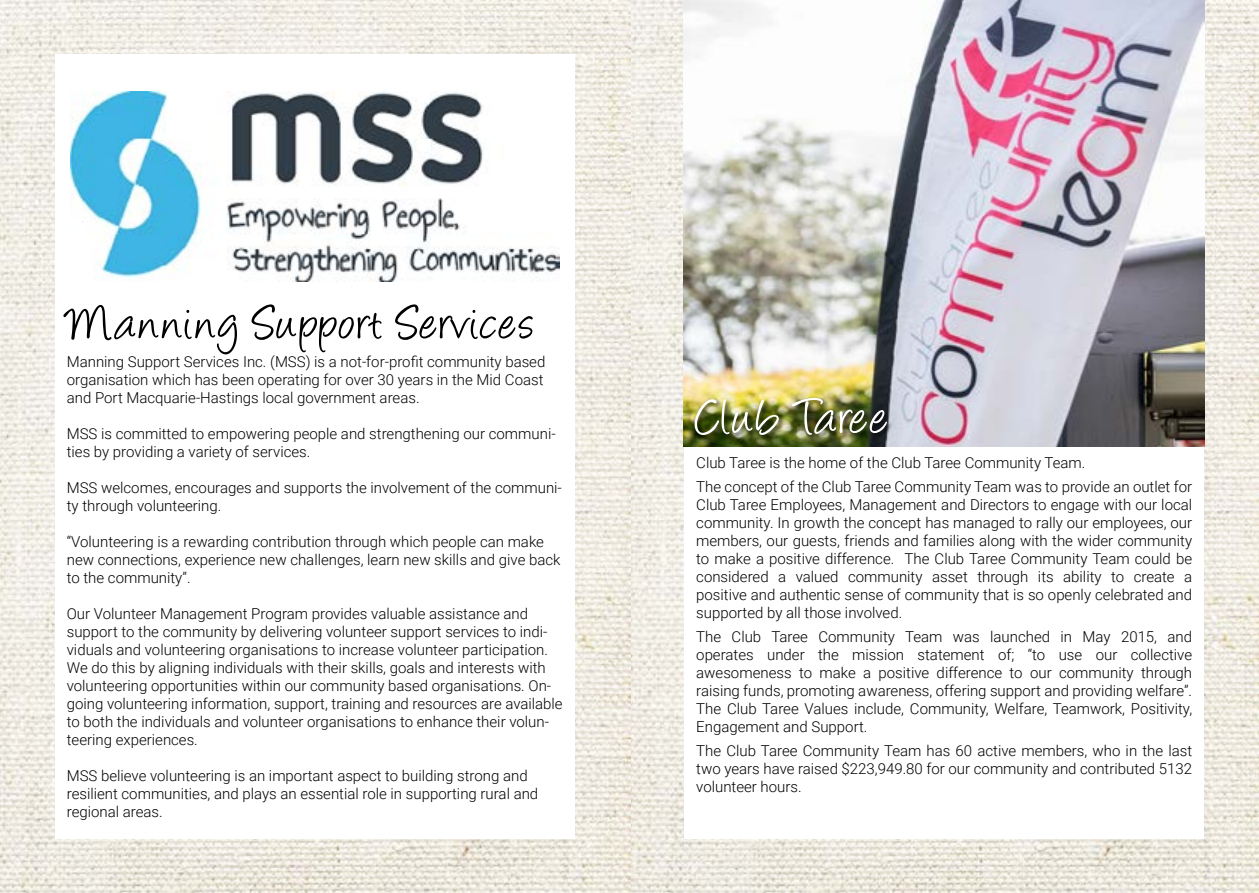
<style>
.page{position:relative;width:1259px;height:893px;background:#fff}
.page>*{position:absolute;margin:0;border:0;box-sizing:border-box;transform-origin:0 0}
.t1{font:57px "Angelina";letter-spacing:.04em;color:#fff}
.t2{font:55.5px "Angelina";letter-spacing:.04em;color:#000}
.t3{font:300 15px/18px "Roboto";color:#000}
</style>
<div class="page">
<img style="left:0;top:0;width:1259px;height:893px">
<div style="left:55px;top:55px;width:520px;height:784px;background:#fff"></div>
<div style="left:683px;top:334px;width:520px;height:505px;background:#fff"></div>
<img style="left:683px;top:0;width:522px;height:446px">
<img style="left:70px;top:91px;width:489px;height:191px">
<div style="left:693px;top:397px;width:199px;height:43px;background:#000;opacity:.75"></div>
<h2 class="t2" style="left:67px;top:300px;width:469px">Manning Support Services</h2>
<p class="t3" style="left:67px;top:352px;width:480px">Manning Support Services Inc. (MSS) is a not-for-profit community based organisation which has been operating for over 30 years in the Mid Coast and Port Macquarie-Hastings local government areas.</p>
<p class="t3" style="left:67px;top:424px;width:490px">MSS is committed to empowering people and strengthening our communi&shy;ties by providing a variety of services.</p>
<p class="t3" style="left:67px;top:478px;width:496px">MSS welcomes, encourages and supports the involvement of the communi&shy;ty through volunteering.</p>
<p class="t3" style="left:67px;top:532px;width:495px">“Volunteering is a rewarding contribution through which people can make new connections, experience new challenges, learn new skills and give back to the community”.</p>
<p class="t3" style="left:67px;top:604px;width:497px">Our Volunteer Management Program provides valuable assistance and support to the community by delivering volunteer support services to indi&shy;viduals and volunteering organisations to increase volunteer participation.<br>We do this by aligning individuals with their skills, goals and interests with volunteering opportunities within our community based organisations. On&shy;going volunteering information, support, training and resources are available to both the individuals and volunteer organisations to enhance their volun&shy;teering experiences.</p>
<p class="t3" style="left:67px;top:766px;width:473px">MSS believe volunteering is an important aspect to building strong and resilient communities, and plays an essential role in supporting rural and regional areas.</p>
<h1 class="t1" style="left:696px;top:393px;width:193px">Club Taree</h1>
<p class="t3" style="left:696px;top:450px;width:497px;line-height:24px">Club Taree is the home of the Club Taree Community Team.<br>The concept of the Club Taree Community Team was to provide an outlet for</p>
<p class="t3" style="left:696px;top:495px;width:497px;text-align:justify">Club Taree Employees, Management and Directors to engage with our local community. In growth the concept has managed to rally our employees, our members, our guests, friends and families along with the wider community to make a positive difference. The Club Taree Community Team could be considered a valued community asset through its ability to create a positive and authentic sense of community that is so openly celebrated and supported by all those involved.</p>
<p class="t3" style="left:696px;top:627px;width:497px;text-align:justify">The Club Taree Community Team was launched in May 2015, and operates under the mission statement of; “to use our collective awesomeness to make a positive difference to our community through raising funds, promoting awareness, offering support and providing welfare”.<br>The Club Taree Values include, Community, Welfare, Teamwork, Positivity, Engagement and Support.</p>
<p class="t3" style="left:696px;top:741px;width:497px;text-align:justify">The Club Taree Community Team has 60 active members, who in the last two years have raised $223,949.80 for our community and contributed 5132 volunteer hours.</p>
</div>
